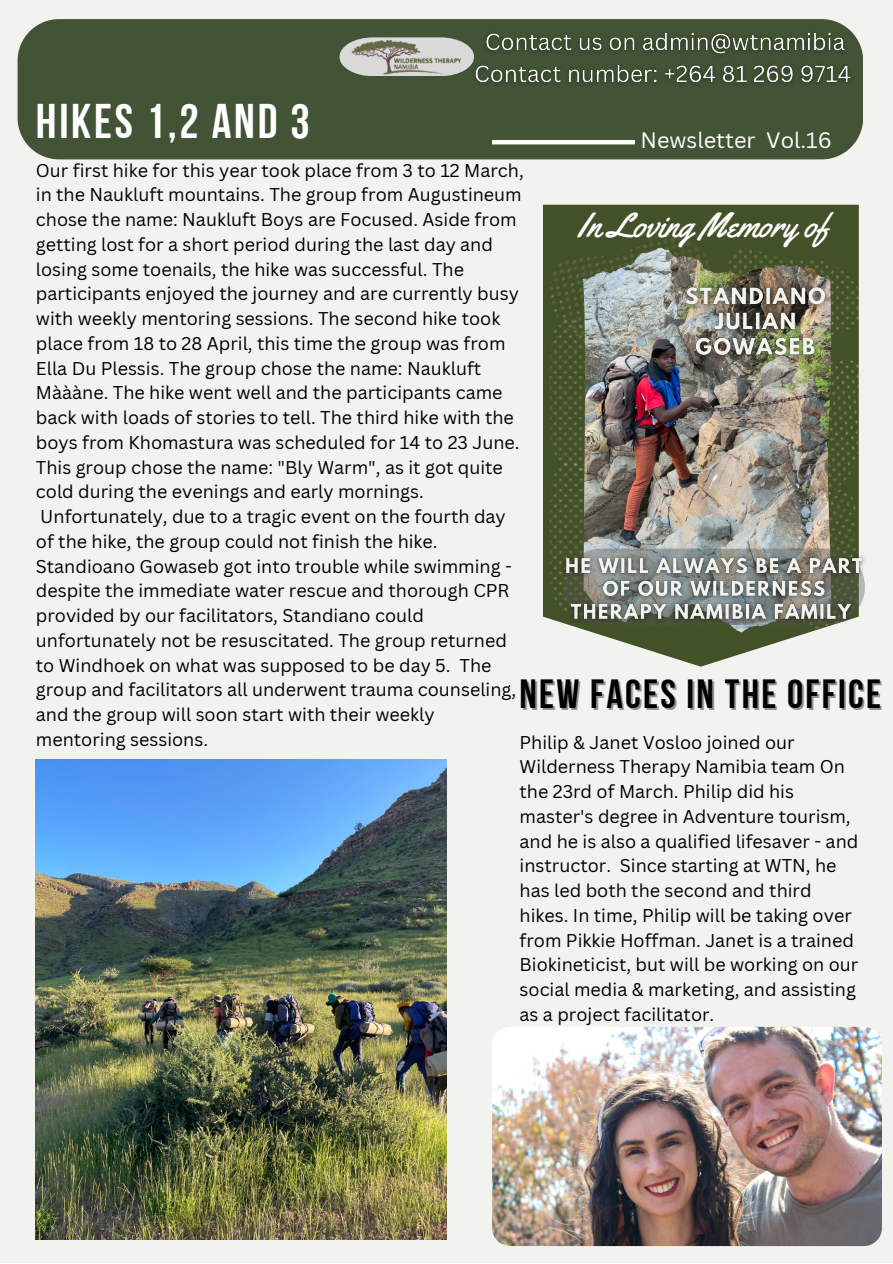
<style>
.page{position:relative;width:893px;height:1264px;background:#fff}
.page>*{position:absolute;margin:0;border:0;box-sizing:border-box;transform-origin:0 0}
.t1{font:48.6px "Bebas Neue Cyrillic";letter-spacing:.055em;color:#fff}
.t2{font:40.65px "Bebas Neue Cyrillic";letter-spacing:.055em;color:#000}
.t3{font:34.5px "Yellowtail";color:#fff}
.t4{font:21.75px "Canva Sans";color:#fff}
.t5{font:18px/24.8px "Canva Sans";color:#000}
</style>
<div class="page">
<div style="left:0;top:0;width:892px;height:1262px;background:#f2f3ef"></div>
<img style="left:36px;top:759px;width:410px;height:480px">
<div style="left:18px;top:19px;width:844px;height:140px;background:#425435"></div>
<hr style="left:492px;top:140px;width:143px;height:4px;background:#fff">
<img style="left:466px;top:19px;width:397px;height:79px">
<svg style="left:543px;top:205px;width:315px;height:461px;fill:#435128"></svg>
<img style="left:549px;top:230px;width:310px;height:407px">
<img style="left:676px;top:278px;width:159px;height:92px">
<img style="left:558px;top:550px;width:307px;height:84px">
<svg style="left:469px;top:37px;width:5px;height:39px"></svg>
<img style="left:338px;top:26px;width:131px;height:61px">
<img style="left:492px;top:1026px;width:389px;height:220px;border-radius:18px">
<p class="t1" style="left:36px;top:102px;width:275px">HIKES 1,2 AND 3</p>
<p class="t4" style="left:640px;top:124px;width:192px">Newsletter Vol.16</p>
<p class="t5" style="left:36px;top:157px;width:489px">Our first hike for this year took place from 3 to 12 March, in the Naukluft mountains. The group from Augustineum</p>
<p class="t5" style="left:36px;top:207px;width:485px">chose the name: Naukluft Boys are Focused. Aside from getting lost for a short period during the last day and losing some toenails, the hike was successful. The participants enjoyed the journey and are currently busy with weekly mentoring sessions. The second hike took place from 18 to 28 April, this time the group was from Ella Du Plessis. The group chose the name: Naukluft Màààne. The hike went well and the participants came back with loads of stories to tell. The third hike with the boys from Khomastura was scheduled for 14 to 23 June.<br>This group chose the name: "Bly Warm", as it got quite cold during the evenings and early mornings.<br>Unfortunately, due to a tragic event on the fourth day of the hike, the group could not finish the hike.<br>Standioano Gowaseb got into trouble while swimming - despite the immediate water rescue and thorough CPR provided by our facilitators, Standiano could unfortunately not be resuscitated. The group returned to Windhoek on what was supposed to be day 5. The group and facilitators all underwent trauma counseling, and the group will soon start with their weekly mentoring sessions.</p>
<p class="t3" style="left:578px;top:204px;width:253px">In Loving Memory of</p>
<p class="t2" style="left:519px;top:677px;width:363px">NEW FACES IN THE OFFICE</p>
<p class="t5" style="left:519px;top:729px;width:340px">Philip &amp; Janet Vosloo joined our Wilderness Therapy Namibia team On the 23rd of March. Philip did his master's degree in Adventure tourism, and he is also a qualified lifesaver - and instructor. Since starting at WTN, he has led both the second and third hikes. In time, Philip will be taking over from Pikkie Hoffman. Janet is a trained Biokineticist, but will be working on our social media &amp; marketing, and assisting as a project facilitator.</p>
</div>
